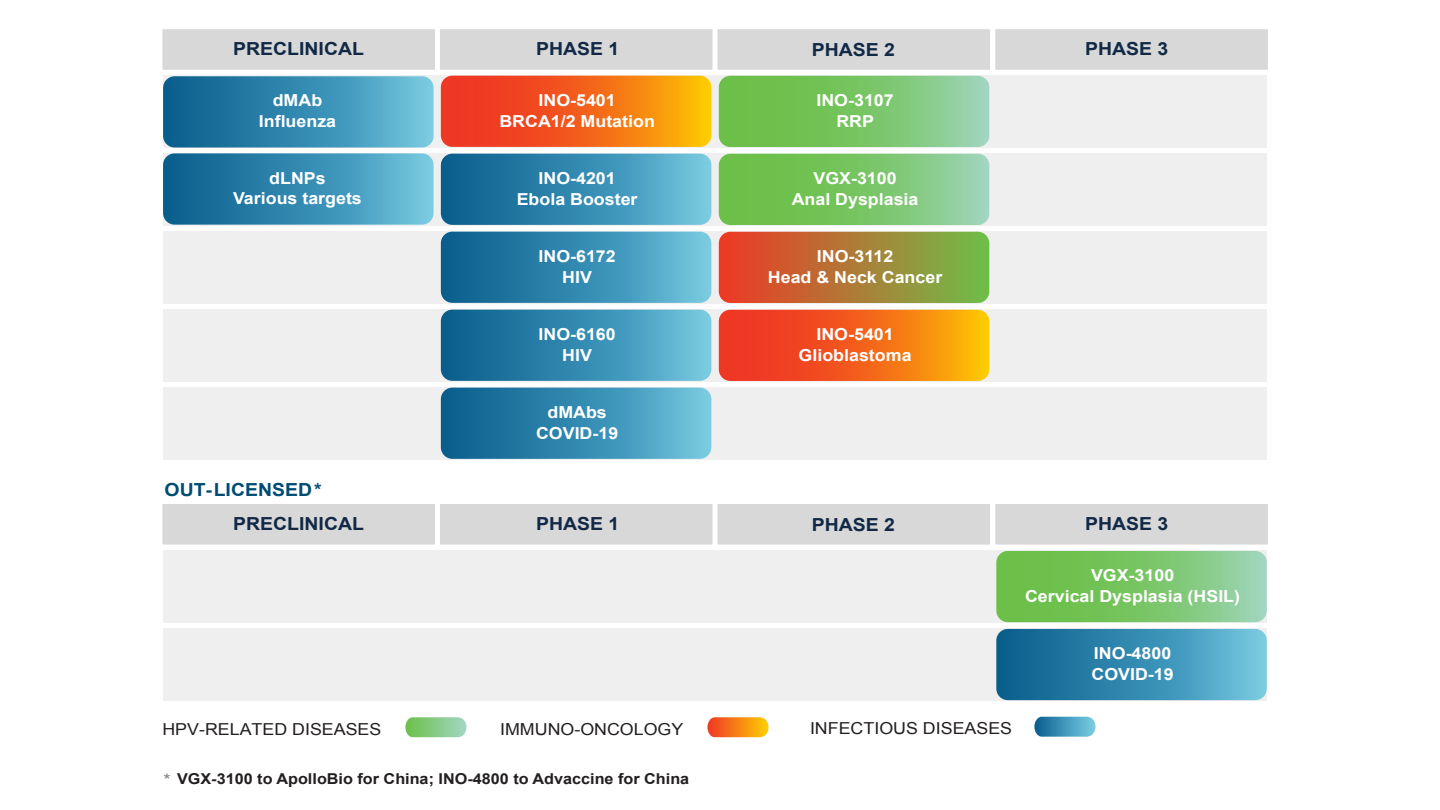
<style>
.page{position:relative;width:1440px;height:810px;background:#fff}
.page>*{position:absolute;margin:0;border:0;box-sizing:border-box;transform-origin:0 0}
.t1{font:700 18px "Arial";color:#112946;scale:1.08 1}
.t2{font:700 18px "Arial";color:#004b72;scale:1.08 1}
.t3{font:700 16.5px/20.7px "Arial";color:#fff;text-align:center;scale:1.08 1}
.t4{font:16.5px "Arial";color:#231f20;scale:1.08 1}
.t5{font:700 15px "Arial";color:#231f20;scale:1.08 1}
.s1{font-weight:400;font-size:17.25px;color:#808285}
</style>
<div class="page">
<div style="left:163px;top:628px;width:1104px;height:72px;background:#efefef"></div>
<div style="left:163px;top:75px;width:1104px;height:72px;background:#efefef"></div>
<div style="left:163px;top:153px;width:1104px;height:72px;background:#efefef"></div>
<div style="left:163px;top:231px;width:1104px;height:72px;background:#efefef"></div>
<div style="left:163px;top:309px;width:1104px;height:72px;background:#efefef"></div>
<div style="left:163px;top:387px;width:1104px;height:72px;background:#efefef"></div>
<div style="left:158px;top:25px;width:282px;height:49px;background:#d8d8d8;border:4px solid #fff"></div>
<div style="left:435px;top:25px;width:282px;height:49px;background:#d8d8d8;border:4px solid #fff"></div>
<div style="left:713px;top:25px;width:282px;height:49px;background:#d8d8d8;border:4px solid #fff"></div>
<div style="left:991px;top:25px;width:281px;height:49px;background:#d8d8d8;border:4px solid #fff"></div>
<div style="left:158px;top:499px;width:282px;height:50px;background:#d8d8d8;border:4px solid #fff"></div>
<div style="left:435px;top:499px;width:282px;height:50px;background:#d8d8d8;border:4px solid #fff"></div>
<div style="left:713px;top:499px;width:282px;height:50px;background:#d8d8d8;border:4px solid #fff"></div>
<div style="left:991px;top:499px;width:281px;height:50px;background:#d8d8d8;border:4px solid #fff"></div>
<svg style="left:441px;top:76px;width:270px;height:71px;background:#f46919"></svg>
<svg style="left:441px;top:154px;width:270px;height:71px;background:#398db2"></svg>
<svg style="left:441px;top:232px;width:270px;height:71px;background:#398db2"></svg>
<svg style="left:441px;top:310px;width:270px;height:71px;background:#398db2"></svg>
<svg style="left:441px;top:388px;width:270px;height:71px;background:#398db2"></svg>
<svg style="left:719px;top:76px;width:270px;height:71px;background:#7cc66d"></svg>
<svg style="left:719px;top:154px;width:270px;height:71px;background:#7cc66d"></svg>
<svg style="left:719px;top:232px;width:270px;height:71px;background:#ae7b37"></svg>
<svg style="left:719px;top:310px;width:270px;height:71px;background:#f46919"></svg>
<div style="left:163px;top:550px;width:1104px;height:72px;background:#efefef"></div>
<svg style="left:996px;top:551px;width:271px;height:71px;background:#7cc66e"></svg>
<svg style="left:996px;top:629px;width:271px;height:71px;background:#398eb2"></svg>
<svg style="left:1034px;top:717px;width:61px;height:20px"></svg>
<svg style="left:405px;top:717px;width:61px;height:20px"></svg>
<svg style="left:707px;top:717px;width:62px;height:20px"></svg>
<svg style="left:163px;top:76px;width:271px;height:149px;background:#4192b6"></svg>
<p class="t1" style="left:233px;top:37px;width:123px">PRECLINICAL</p>
<p class="t1" style="left:536px;top:37px;width:79px">PHASE 1</p>
<p class="t1" style="left:812px;top:38px;width:79px">PHASE 2</p>
<p class="t1" style="left:1085px;top:37px;width:79px">PHASE 3</p>
<p class="t3" style="left:259px;top:91px;width:73px">dMAb<br>Influenza</p>
<p class="t3" style="left:233px;top:168px;width:121px">dLNPs<br>Various targets</p>
<p class="t2" style="left:165px;top:478px;width:147px">OUT-LICENSED*</p>
<p class="t3" style="left:499px;top:90px;width:145px">INO-5401<br>BRCA1/2 Mutation</p>
<p class="t3" style="left:816px;top:90px;width:73px">INO-3107<br>RRP</p>
<p class="t3" style="left:517px;top:168px;width:113px">INO-4201<br>Ebola Booster</p>
<p class="t3" style="left:792px;top:168px;width:119px">VGX-3100<br>Anal Dysplasia</p>
<p class="t3" style="left:538px;top:246px;width:73px">INO-6172<br>HIV</p>
<p class="t3" style="left:768px;top:246px;width:163px">INO-3112<br>Head &amp; Neck Cancer</p>
<p class="t3" style="left:538px;top:324px;width:73px">INO-6160<br>HIV</p>
<p class="t3" style="left:799px;top:324px;width:106px">INO-5401<br>Glioblastoma</p>
<p class="t3" style="left:536px;top:402px;width:78px">dMAbs<br>COVID-19</p>
<p class="t1" style="left:233px;top:512px;width:123px">PRECLINICAL</p>
<p class="t1" style="left:536px;top:512px;width:79px">PHASE 1</p>
<p class="t1" style="left:812px;top:513px;width:79px">PHASE 2</p>
<p class="t1" style="left:1085px;top:512px;width:79px">PHASE 3</p>
<p class="t3" style="left:1025px;top:566px;width:201px">VGX-3100<br>Cervical Dysplasia (HSIL)</p>
<p class="t4" style="left:162px;top:718px;width:204px">HPV-RELATED DISEASES</p>
<p class="t4" style="left:500px;top:718px;width:171px">IMMUNO-ONCOLOGY</p>
<p class="t4" style="left:810px;top:718px;width:189px">INFECTIOUS DISEASES</p>
<p class="t5" style="left:163px;top:769px;width:488px"><span class="s1">*</span> VGX-3100 to ApolloBio for China; INO-4800 to Advaccine for China</p>
<p class="t3" style="left:1091px;top:644px;width:78px;text-align:left">INO-4800<br>COVID-19</p>
</div>
